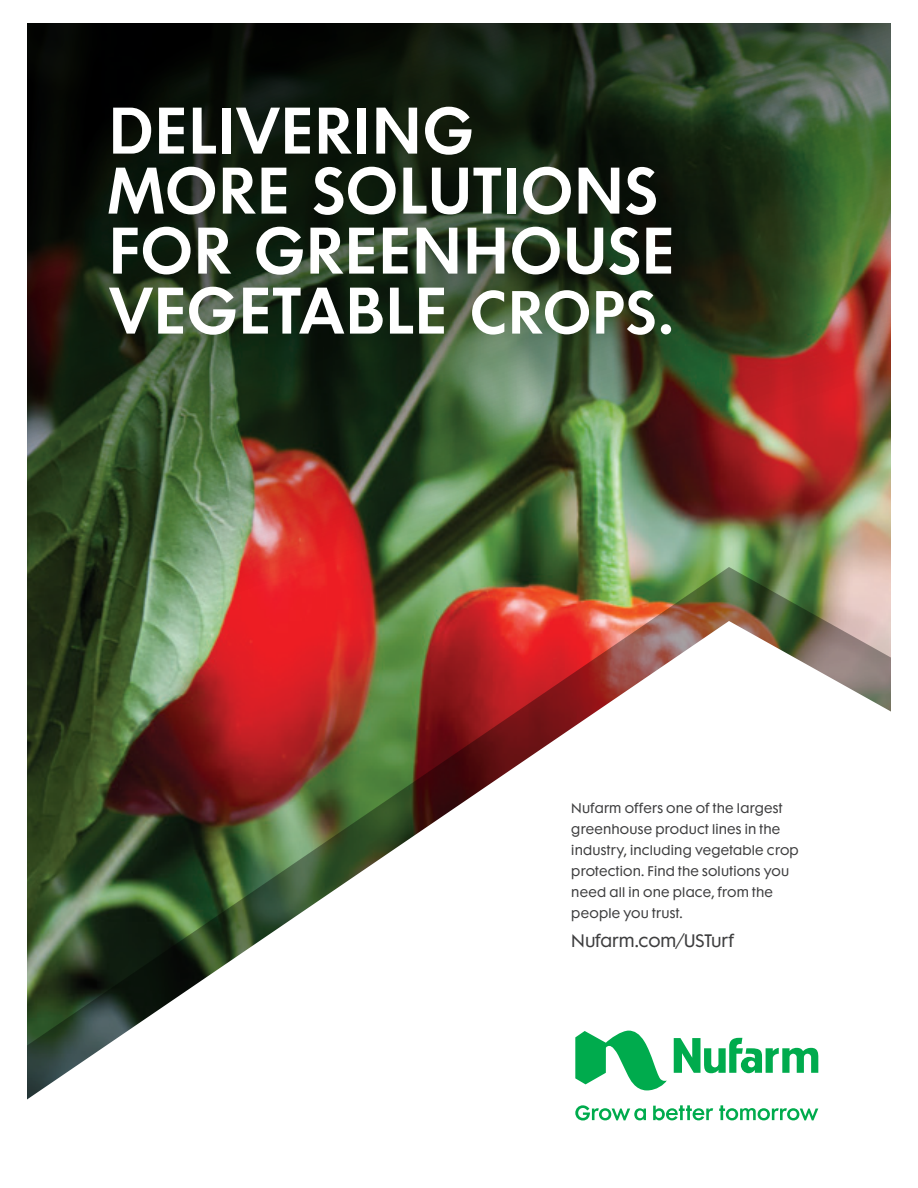
<style>
.page{position:relative;width:918px;height:1188px;background:#fff}
.page>*{position:absolute;margin:0;border:0;box-sizing:border-box;transform-origin:0 0}
.t1{font:600 60px/60px "Futura Maxi Std";letter-spacing:-.005em;color:#fff}
.t2{font:16.5px "Futura Maxi Std";letter-spacing:-.005em;color:#3e3e3f}
.t3{font:12.75px/21px "Futura Maxi Std";letter-spacing:.015em;color:#3e3e3f}
.s1{font-size:55.5px}
</style>
<div class="page">
<img style="left:27px;top:24px;width:864px;height:543px">
<img style="left:27px;top:567px;width:864px;height:54px">
<img style="left:27px;top:621px;width:864px;height:500px">
<svg style="left:575px;top:1031px;width:243px;height:89px"></svg>
<p class="t1" style="left:108px;top:101px;width:569px">DELIVERING<br>MORE SOLUTIONS<br>FOR GREENHOUSE<br>VEGETABLE <span class="s1">CROPS.</span></p>
<p class="t3" style="left:571px;top:797px;width:229px">Nufarm offers one of the largest greenhouse product lines in the industry, including vegetable crop protection. Find the solutions you need all in one place, from the people you trust.</p>
<p class="t2" style="left:571px;top:930px;width:164px">Nufarm.com/USTurf</p>
</div>
